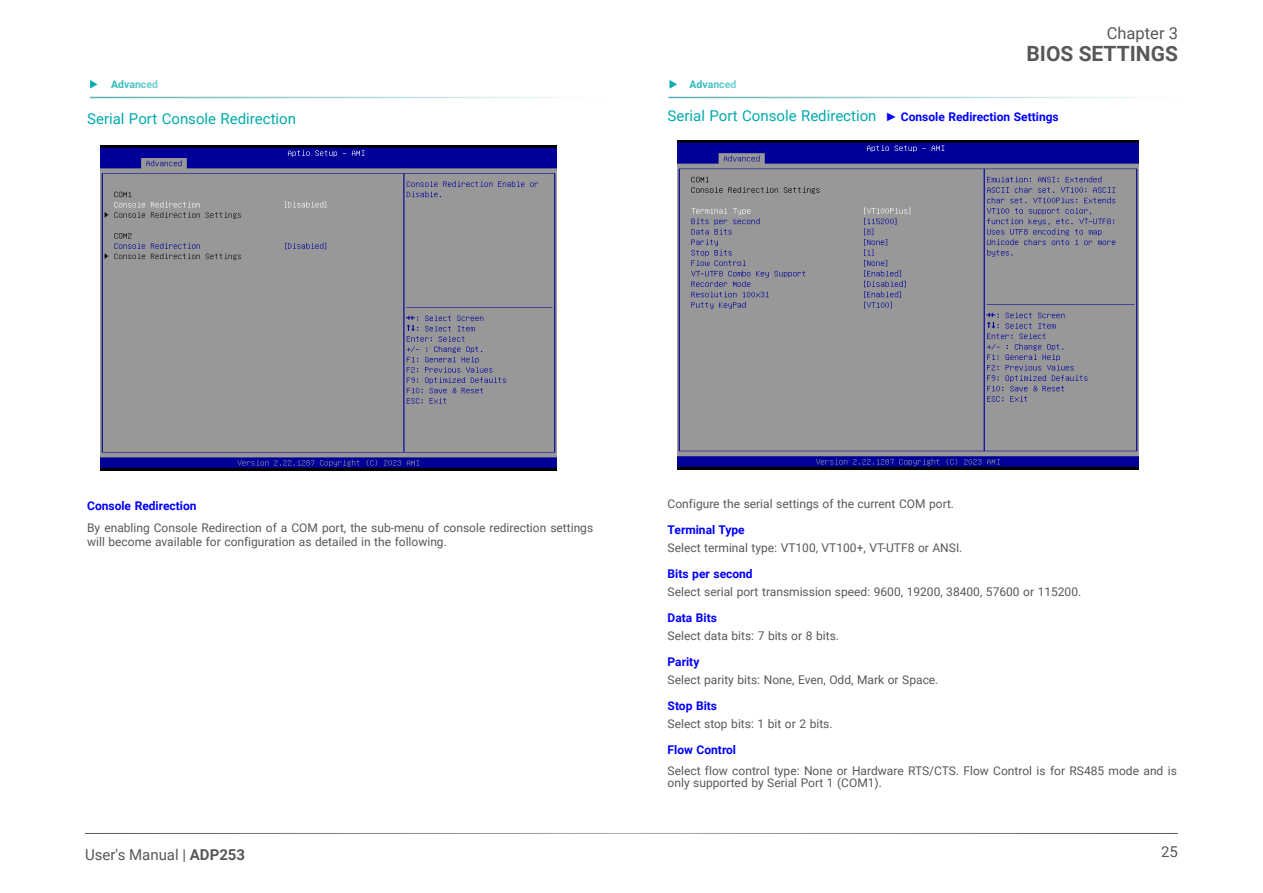
<style>
.page{position:relative;width:1263px;height:893px;background:#fff}
.page>*{position:absolute;margin:0;border:0;box-sizing:border-box;transform-origin:0 0}
.t1{font:700 21px "Roboto";color:#57585a}
.t2{font:16.5px "Roboto";color:#57585a}
.Heading_3{font:15px "Roboto";color:#00aaad}
.t3{font:15px "Roboto";color:#57585a}
.Body_Text{font:12px/13.5px "Roboto";color:#57585a}
.BIOS_Item{font:700 12px "Roboto";color:#00f}
.t4{font:700 10.5px "Roboto";color:#00aaad}
.s1{font-family:"Tahoma";font-weight:700;font-size:12px;color:#00f}
.s2{font-weight:700;font-size:12px;color:#00f}
.s3{font-weight:700}
</style>
<div class="page">
<hr style="left:85px;top:833px;width:1093px;height:1px;background:#57585a">
<hr style="left:90px;top:97px;width:514px;height:1px;background:#2e9aa0">
<hr style="left:668px;top:97px;width:515px;height:1px;background:#2e9aa0">
<img style="left:100px;top:146px;width:456px;height:324px">
<img style="left:678px;top:141px;width:460px;height:328px">
<h2 class="t2" style="left:1107px;top:21px;width:73px">Chapter 3</h2>
<h1 class="t1" style="left:1026px;top:39px;width:153px">BIOS SETTINGS</h1>
<p class="t4" style="left:111px;top:77px;width:48px">Advanced</p>
<p class="t4" style="left:689px;top:77px;width:48px">Advanced</p>
<p class="Heading_3" style="left:87px;top:108px;width:210px">Serial Port Console Redirection</p>
<p class="Heading_3" style="left:668px;top:105px;width:393px">Serial Port Console Redirection <span class="s1">►</span> <span class="s2">Console Redirection Settings</span></p>
<p class="BIOS_Item" style="left:87px;top:498px;width:111px">Console Redirection</p>
<p class="Body_Text" style="left:87px;top:521px;width:508px">By enabling Console Redirection of a COM port, the sub-menu of console redirection settings will become available for configuration as detailed in the following.</p>
<p class="t3" style="left:85px;top:844px;width:162px">User's Manual | <span class="s3">ADP253</span></p>
<p class="Body_Text" style="left:668px;top:496px;width:288px">Configure the serial settings of the current COM port.</p>
<p class="BIOS_Item" style="left:668px;top:522px;width:79px">Terminal Type</p>
<p class="Body_Text" style="left:668px;top:540px;width:296px">Select terminal type: VT100, VT100+, VT-UTF8 or ANSI.</p>
<p class="BIOS_Item" style="left:668px;top:566px;width:87px">Bits per second</p>
<p class="Body_Text" style="left:668px;top:584px;width:415px">Select serial port transmission speed: 9600, 19200, 38400, 57600 or 115200.</p>
<p class="BIOS_Item" style="left:668px;top:610px;width:51px">Data Bits</p>
<p class="Body_Text" style="left:668px;top:628px;width:173px">Select data bits: 7 bits or 8 bits.</p>
<p class="BIOS_Item" style="left:668px;top:654px;width:33px">Parity</p>
<p class="Body_Text" style="left:668px;top:672px;width:272px">Select parity bits: None, Even, Odd, Mark or Space.</p>
<p class="BIOS_Item" style="left:668px;top:698px;width:51px">Stop Bits</p>
<p class="Body_Text" style="left:668px;top:716px;width:166px">Select stop bits: 1 bit or 2 bits.</p>
<p class="BIOS_Item" style="left:668px;top:742px;width:70px">Flow Control</p>
<p class="Body_Text" style="left:668px;top:764px;width:511px;line-height:12px">Select flow control type: None or Hardware RTS/CTS. Flow Control is for RS485 mode and is only supported by Serial Port 1 (COM1).</p>
<p class="t3" style="left:1161px;top:841px;width:18px">25</p>
</div>
